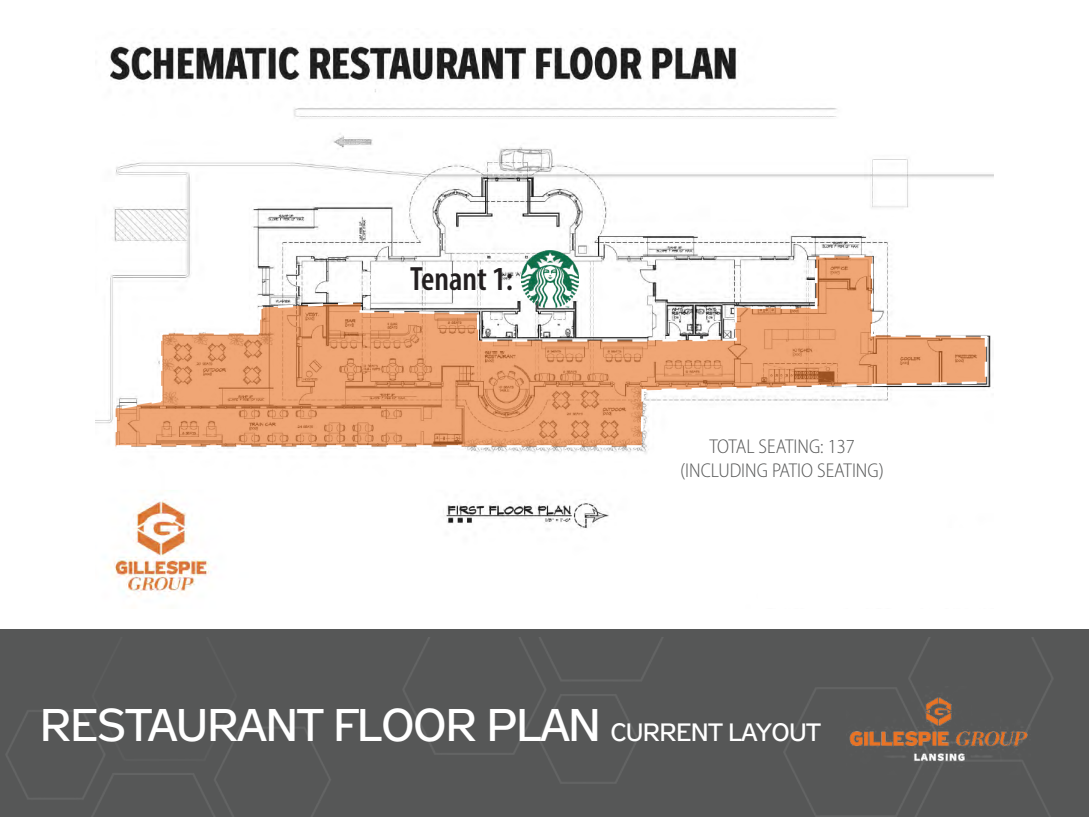
<style>
.page{position:relative;width:1089px;height:817px;background:#fff}
.page>*{position:absolute;margin:0;border:0;box-sizing:border-box;transform-origin:0 0}
.t1{font:45.62px "Zeppelin 32";color:#fff}
.t2{font:600 condensed 33.75px "Myriad Pro";color:#231f20}
.t3{font:300 semi-condensed 20px/24px "Myriad Pro";color:#565757;text-align:center}
.s1{font-size:25px}
</style>
<div class="page">
<div style="left:0;top:629px;width:1088px;height:187px;background:#565757"></div>
<img style="left:6px;top:637px;width:1047px;height:179px">
<img style="left:845px;top:685px;width:185px;height:89px">
<img style="left:95px;top:44px;width:898px;height:553px">
<img style="left:521px;top:251px;width:57px;height:3px">
<img style="left:707px;top:448px;width:125px;height:20px">
<img style="left:758px;top:528px;width:235px;height:69px">
<svg style="left:113px;top:254px;width:875px;height:194px"></svg>
<h2 class="t2" style="left:410px;top:258px;width:104px">Tenant 1:</h2>
<p class="t3" style="left:680px;top:433px;width:205px">TOTAL SEATING: 137 (INCLUDING PATIO SEATING)</p>
<h1 class="t1" style="left:40px;top:700px;width:781px">RESTAURANT FLOOR PLAN <span class="s1">CURRENT LAYOUT</span></h1>
</div>
